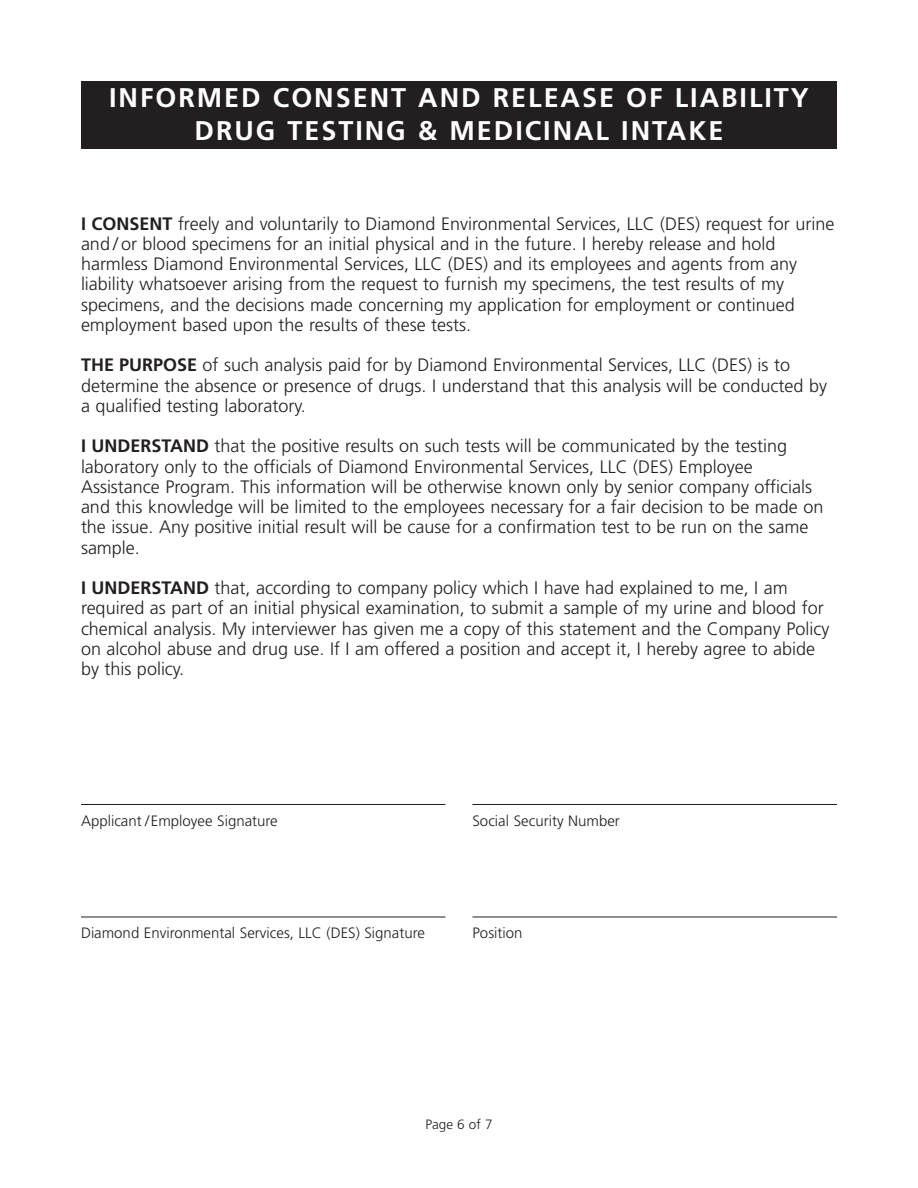
<style>
.page{position:relative;width:918px;height:1188px;background:#fff}
.page>*{position:absolute;margin:0;border:0;box-sizing:border-box;transform-origin:0 0}
.t1{font:700 27px/32.4px "Frutiger";letter-spacing:.07em;color:#fff;text-align:center}
.t2{font:300 18px/20.2px "Frutiger";color:#231f20}
.t3{font:300 15px "Frutiger";color:#231f20}
.t4{font:300 13.5px "Frutiger";color:#231f20}
.s1{font-weight:700}
</style>
<div class="page">
<div style="left:81px;top:81px;width:756px;height:67px;background:#231f20"></div>
<hr style="left:81px;top:804px;width:365px;height:1px;background:#231f20">
<hr style="left:81px;top:917px;width:365px;height:1px;background:#231f20">
<hr style="left:472px;top:804px;width:365px;height:1px;background:#231f20">
<hr style="left:472px;top:917px;width:365px;height:1px;background:#231f20">
<h1 class="t1" style="left:109px;top:84px;width:701px">INFORMED CONSENT AND RELEASE OF LIABILITY<br>DRUG TESTING &amp; MEDICINAL INTAKE</h1>
<p class="t2" style="left:81px;top:215px;width:755px"><span class="s1">I CONSENT</span> freely and voluntarily to Diamond Environmental Services, LLC (DES) request for urine and / or blood specimens for an initial physical and in the future. I hereby release and hold harmless Diamond Environmental Services, LLC (DES) and its employees and agents from any liability whatsoever arising from the request to furnish my specimens, the test results of my specimens, and the decisions made concerning my application for employment or continued employment based upon the results of these tests.</p>
<p class="t2" style="left:81px;top:356px;width:748px"><span class="s1">THE PURPOSE</span> of such analysis paid for by Diamond Environmental Services, LLC (DES) is to determine the absence or presence of drugs. I understand that this analysis will be conducted by a qualified testing laboratory.</p>
<p class="t2" style="left:81px;top:437px;width:744px"><span class="s1">I UNDERSTAND</span> that the positive results on such tests will be communicated by the testing laboratory only to the officials of Diamond Environmental Services, LLC (DES) Employee Assistance Program. This information will be otherwise known only by senior company officials and this knowledge will be limited to the employees necessary for a fair decision to be made on the issue. Any positive initial result will be cause for a confirmation test to be run on the same sample.</p>
<p class="t2" style="left:81px;top:579px;width:750px"><span class="s1">I UNDERSTAND</span> that, according to company policy which I have had explained to me, I am required as part of an initial physical examination, to submit a sample of my urine and blood for chemical analysis. My interviewer has given me a copy of this statement and the Company Policy on alcohol abuse and drug use. If I am offered a position and accept it, I hereby agree to abide by this policy.</p>
<p class="t3" style="left:81px;top:814px;width:198px">Applicant /Employee Signature</p>
<p class="t3" style="left:81px;top:927px;width:346px">Diamond Environmental Services, LLC (DES) Signature</p>
<p class="t3" style="left:472px;top:814px;width:149px">Social Security Number</p>
<p class="t3" style="left:472px;top:927px;width:51px">Position</p>
<p class="t4" style="left:425px;top:1119px;width:69px">Page 6 of 7</p>
</div>
